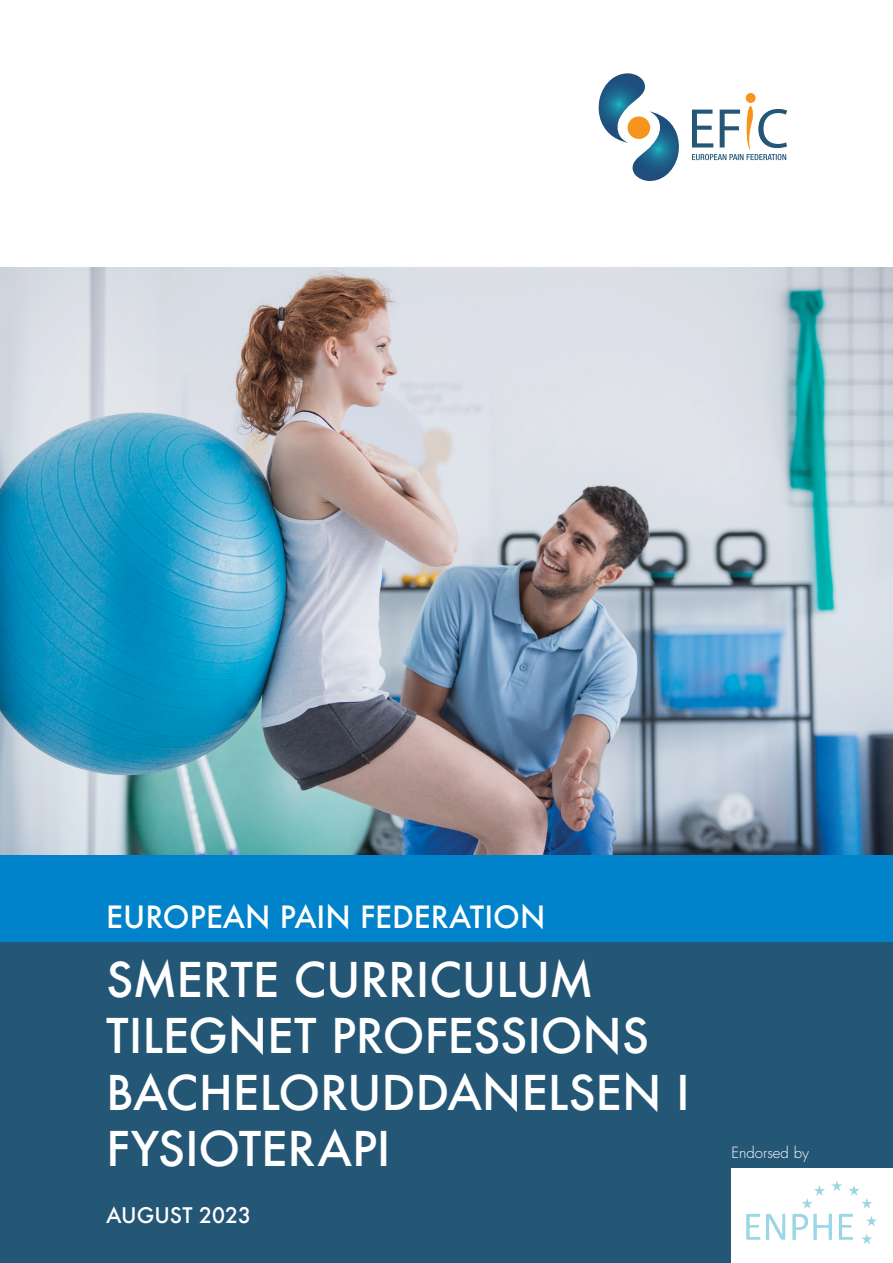
<style>
.page{position:relative;width:893px;height:1263px;background:#fff}
.page>*{position:absolute;margin:0;border:0;box-sizing:border-box;transform-origin:0 0}
.t1{font:500 46.8px "Futura";letter-spacing:-.005em;color:#fff}
.t2{font:500 30px "Futura";color:#fff}
.t3{font:500 21px "Futura";color:#fff}
.t4{font:300 15px "Futura";color:#fff}
</style>
<div class="page">
<div style="left:0;top:268px;width:893px;height:995px;background:#0083ca"></div>
<div style="left:0;top:943px;width:893px;height:320px;background:#245676"></div>
<img style="left:598px;top:73px;width:47px;height:70px">
<img style="left:632px;top:111px;width:47px;height:70px">
<div style="left:746px;top:93px;width:10px;height:10px;background:#f7941d;border-radius:50%"></div>
<svg style="left:692px;top:106px;width:95px;height:54px"></svg>
<img style="left:0;top:268px;width:893px;height:587px">
<div style="left:732px;top:1168px;width:161px;height:95px;background:#fff"></div>
<img style="left:746px;top:1180px;width:131px;height:64px">
<p class="t2" style="left:106px;top:897px;width:441px">EUROPEAN PAIN FEDERATION</p>
<p class="t1" style="left:106px;top:948px;width:245px">SMERTE CURRI</p>
<p class="t1" style="left:429px;top:948px;width:166px">CULUM</p>
<p class="t1" style="left:106px;top:1004px;width:255px">TI LEGN ET PRO</p>
<p class="t1" style="left:424px;top:1004px;width:133px">FESSION</p>
<p class="t1" style="left:622px;top:1004px;width:29px">S</p>
<p class="t1" style="left:106px;top:1060px;width:207px">BACHELORUDDAN</p>
<p class="t1" style="left:521px;top:1060px;width:161px">ELSEN I</p>
<p class="t1" style="left:106px;top:1116px;width:206px">FYSIOTERAPI</p>
<p class="t3" style="left:106px;top:1201px;width:146px">AUGUST 2023</p>
<p class="t4" style="left:732px;top:1142px;width:79px">Endorsed by</p>
</div>
